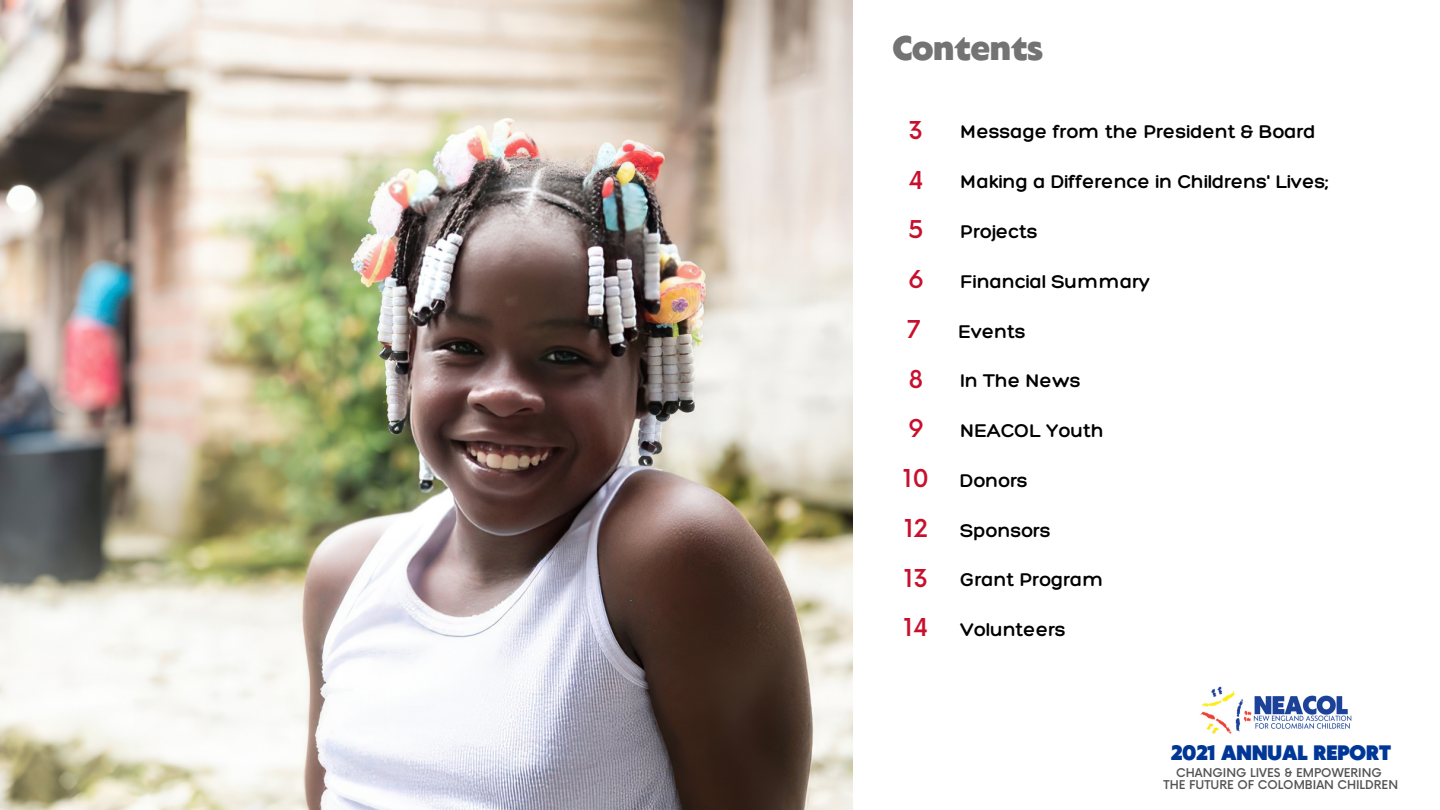
<style>
.page{position:relative;width:1440px;height:810px;background:#fff}
.page>*{position:absolute;margin:0;border:0;box-sizing:border-box;transform-origin:0 0}
.t1{font:900 32px "Klein Text";color:#737373}
.t2{font:500 24px "Now";color:#c8102e}
.t3{font:300 20px "Hero";color:#000}
.t4{font:900 19.6px "Klein Text";color:#003797}
.t5{font:500 11.8px "Now";color:#545454}
</style>
<div class="page">
<img style="left:0;top:0;width:853px;height:810px">
<img style="left:1200px;top:686px;width:152px;height:48px">
<p class="t1" style="left:893px;top:32px;width:151px">Contents</p>
<p class="t2" style="left:909px;top:117px;width:16px">3</p>
<p class="t3" style="left:961px;top:119px;width:357px">Message from the President &amp; Board</p>
<p class="t2" style="left:908px;top:167px;width:17px">4</p>
<p class="t3" style="left:961px;top:169px;width:369px">Making a Difference in Childrens' Lives;</p>
<p class="t2" style="left:908px;top:217px;width:17px">5</p>
<p class="t3" style="left:961px;top:219px;width:79px">Projects</p>
<p class="t2" style="left:908px;top:267px;width:17px">6</p>
<p class="t3" style="left:961px;top:269px;width:191px">Financial Summary</p>
<p class="t2" style="left:907px;top:316px;width:15px">7</p>
<p class="t3" style="left:958px;top:319px;width:69px">Events</p>
<p class="t2" style="left:909px;top:366px;width:16px">8</p>
<p class="t3" style="left:961px;top:368px;width:122px">In The News</p>
<p class="t2" style="left:908px;top:416px;width:17px">9</p>
<p class="t3" style="left:961px;top:418px;width:145px">NEACOL Youth</p>
<p class="t2" style="left:903px;top:466px;width:28px">10</p>
<p class="t3" style="left:961px;top:468px;width:69px">Donors</p>
<p class="t2" style="left:904px;top:515px;width:25px">12</p>
<p class="t3" style="left:961px;top:518px;width:92px">Sponsors</p>
<p class="t2" style="left:904px;top:565px;width:26px">13</p>
<p class="t3" style="left:961px;top:567px;width:145px">Grant Program</p>
<p class="t2" style="left:904px;top:615px;width:26px">14</p>
<p class="t3" style="left:961px;top:617px;width:107px">Volunteers</p>
<p class="t4" style="left:1171px;top:743px;width:222px">2021 ANNUAL REPORT</p>
<p class="t5" style="left:1176px;top:766px;width:207px">CHANGING LIVES &amp; EMPOWERING</p>
<p class="t5" style="left:1164px;top:779px;width:236px">THE FUTURE OF COLOMBIAN CHILDREN</p>
</div>
